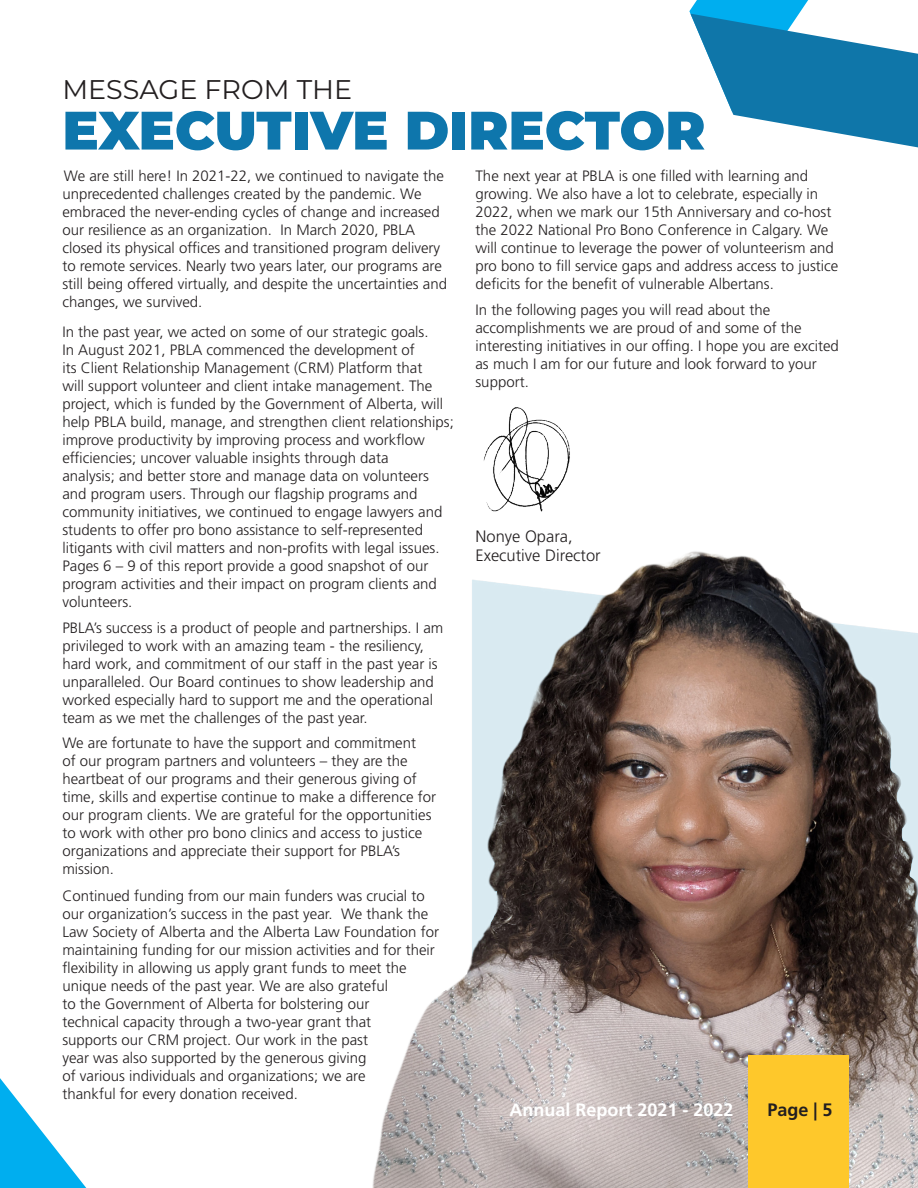
<style>
.page{position:relative;width:918px;height:1188px;background:#fff}
.page>*{position:absolute;margin:0;border:0;box-sizing:border-box;transform-origin:0 0}
.t1{font:900 54px "Montserrat";color:#0e76ac}
.t2{font:27px "Montserrat";color:#231f20}
.t3{font:700 18px "Frutiger LT Std";color:#fff}
.t4{font:700 18px "Frutiger LT Std";color:#231f20}
.t5{font:300 16.5px "Frutiger LT Std";color:#231f20}
.t6{font:300 15px/18px "Frutiger LT Std";color:#231f20}
</style>
<div class="page">
<img style="left:372px;top:551px;width:546px;height:637px">
<div style="left:749px;top:1055px;width:100px;height:133px;background:#fec82b"></div>
<svg style="left:689px;top:0;width:229px;height:148px"></svg>
<img style="left:483px;top:407px;width:87px;height:105px">
<svg style="left:0;top:1078px;width:87px;height:110px"></svg>
<p class="t2" style="left:62px;top:70px;width:291px">MESSAGE FROM THE</p>
<p class="t1" style="left:62px;top:90px;width:645px">EXECUTIVE DIRECTOR</p>
<p class="t6" style="left:62px;top:167px;width:386px">We are still here! In 2021-22, we continued to navigate the unprecedented challenges created by the pandemic. We embraced the never-ending cycles of change and increased our resilience as an organization. In March 2020, PBLA closed its physical offices and transitioned program delivery to remote services. Nearly two years later, our programs are still being offered virtually, and despite the uncertainties and changes, we survived.</p>
<p class="t6" style="left:62px;top:323px;width:393px">In the past year, we acted on some of our strategic goals.<br>In August 2021, PBLA commenced the development of<br>its Client Relationship Management (CRM) Platform that<br>will support volunteer and client intake management. The project, which is funded by the Government of Alberta, will help PBLA build, manage, and strengthen client relationships; improve productivity by improving process and workflow efficiencies; uncover valuable insights through data<br>analysis; and better store and manage data on volunteers and program users. Through our flagship programs and community initiatives, we continued to engage lawyers and students to offer pro bono assistance to self-represented litigants with civil matters and non-profits with legal issues.<br>Pages 6 – 9 of this report provide a good snapshot of our program activities and their impact on program clients and volunteers.</p>
<p class="t6" style="left:62px;top:619px;width:383px">PBLA’s success is a product of people and partnerships. I am privileged to work with an amazing team - the resiliency, hard work, and commitment of our staff in the past year is unparalleled. Our Board continues to show leadership and worked especially hard to support me and the operational team as we met the challenges of the past year.</p>
<p class="t6" style="left:62px;top:734px;width:375px">We are fortunate to have the support and commitment<br>of our program partners and volunteers – they are the heartbeat of our programs and their generous giving of time, skills and expertise continue to make a difference for our program clients. We are grateful for the opportunities to work with other pro bono clinics and access to justice organizations and appreciate their support for PBLA’s mission.</p>
<p class="t6" style="left:62px;top:887px;width:378px">Continued funding from our main funders was crucial to our organization’s success in the past year. We thank the Law Society of Alberta and the Alberta Law Foundation for maintaining funding for our mission activities and for their flexibility in allowing us apply grant funds to meet the unique needs of the past year. We are also grateful<br>to the Government of Alberta for bolstering our<br>technical capacity through a two-year grant that<br>supports our CRM project. Our work in the past<br>year was also supported by the generous giving<br>of various individuals and organizations; we are<br>thankful for every donation received.</p>
<p class="t6" style="left:475px;top:167px;width:364px">The next year at PBLA is one filled with learning and growing. We also have a lot to celebrate, especially in 2022, when we mark our 15th Anniversary and co-host the 2022 National Pro Bono Conference in Calgary. We will continue to leverage the power of volunteerism and pro bono to fill service gaps and address access to justice deficits for the benefit of vulnerable Albertans.</p>
<p class="t6" style="left:475px;top:301px;width:365px">In the following pages you will read about the accomplishments we are proud of and some of the interesting initiatives in our offing. I hope you are excited as much I am for our future and look forward to your support.</p>
<p class="t5" style="left:475px;top:526px;width:99px">Nonye Opara,</p>
<p class="t5" style="left:475px;top:546px;width:127px">Executive Director</p>
<p class="t3" style="left:509px;top:1099px;width:226px">Annual Report 2021 - 2022</p>
<p class="t4" style="left:767px;top:1099px;width:67px">Page | 5</p>
</div>
